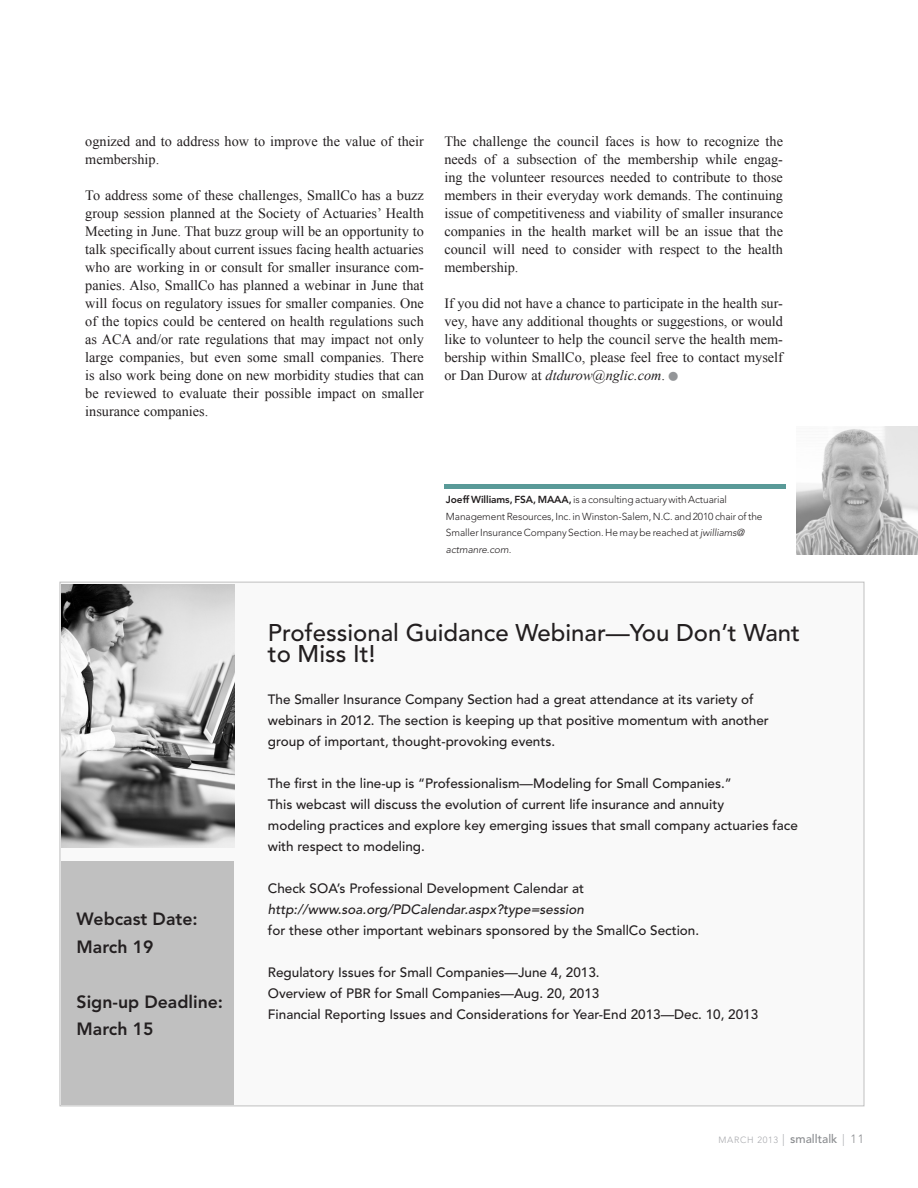
<style>
.page{position:relative;width:918px;height:1188px;background:#fff}
.page>*{position:absolute;margin:0;border:0;box-sizing:border-box;transform-origin:0 0}
.Headline_new{font:500 24px/21px "Avenir LT Std";color:#231f20}
.Headline_new-2{font:800 17.7px/27.5px "Avenir LT Std";color:#231f20}
.Body-no_indent{font:14.25px/18px "Times New Roman";color:#231f20;text-align:justify}
.Headline_new-3{font:500 13.5px/21px "Avenir LT Std";color:#231f20}
.Headline_new-4{font:italic 500 13.5px/21px "Avenir LT Std";color:#231f20}
.Picture_Caption{font:300 10.2px/16.5px "Avenir LT Std";letter-spacing:-.01em;color:#231f20}
.t1{font:300 9px "Avenir LT Std";letter-spacing:.075em;color:#a8a9ad}
.s1{font-style:italic}
.s2{color:#939598}
.s3{font-weight:800}
.s4{font-style:normal}
.s5{font-size:12px}
.s6{font-weight:500;font-size:12px;color:#8a8c8f}
.s7{font-size:12px;color:#8a8c8f}
</style>
<div class="page">
<div style="left:60px;top:582px;width:804px;height:524px;background:#f9f9f9;border:1px solid #c0c0c0"></div>
<img style="left:797px;top:427px;width:121px;height:127px">
<hr style="left:444px;top:484px;width:342px;height:4px;background:#599a98">
<img style="left:62px;top:584px;width:172px;height:264px">
<div style="left:62px;top:861px;width:172px;height:244px;background:#c0c0c0"></div>
<p class="Body-no_indent" style="left:85px;top:132px;width:340px">ognized and to address how to improve the value of their membership.</p>
<p class="Body-no_indent" style="left:85px;top:186px;width:340px">To address some of these challenges, SmallCo has a buzz group session planned at the Society of Actuaries’ Health Meeting in June. That buzz group will be an opportunity to talk specifically about current issues facing health actuaries who are working in or consult for smaller insurance com&shy;panies. Also, SmallCo has planned a webinar in June that will focus on regulatory issues for smaller companies. One of the topics could be centered on health regulations such as ACA and/or rate regulations that may impact not only large companies, but even some small companies. There is also work being done on new morbidity studies that can be reviewed to evaluate their possible impact on smaller insurance companies.</p>
<p class="Body-no_indent" style="left:444px;top:132px;width:340px">The challenge the council faces is how to recognize the needs of a subsection of the membership while engag&shy;ing the volunteer resources needed to contribute to those members in their everyday work demands. The continuing issue of competitiveness and viability of smaller insurance companies in the health market will be an issue that the council will need to consider with respect to the health membership.</p>
<p class="Body-no_indent" style="left:444px;top:294px;width:340px">If you did not have a chance to participate in the health sur&shy;vey, have any additional thoughts or suggestions, or would like to volunteer to help the council serve the health mem&shy;bership within SmallCo, please feel free to contact myself or Dan Durow at <span class="s1">dtdurow@nglic.com</span>. <span class="s2">■</span></p>
<p class="Picture_Caption" style="left:446px;top:492px;width:318px"><span class="s3">Joeff Williams, FSA, MAAA,</span> is a consulting actuary with Actuarial Management Resources, Inc. in Winston-Salem, N.C. and 2010 chair of the Smaller Insurance Company Section. He may be reached at <span class="s1">jwilliams@ actmanre.com.</span></p>
<p class="Headline_new-2" style="left:77px;top:905px;width:123px">Webcast Date:<br>March 19</p>
<p class="Headline_new-2" style="left:77px;top:988px;width:148px">Sign-up Deadline:<br>March 15</p>
<p class="Headline_new" style="left:268px;top:623px;width:534px">Professional Guidance Webinar—You Don’t Want to Miss It!</p>
<p class="Headline_new-3" style="left:268px;top:689px;width:487px">The Smaller Insurance Company Section had a great attendance at its variety of</p>
<p class="Headline_new-3" style="left:268px;top:710px;width:503px">webinars in 2012. The section is keeping up that positive momentum with another group of important, thought-provoking events.</p>
<p class="Headline_new-3" style="left:268px;top:773px;width:466px">The first in the line-up is “Professionalism—Modeling for Small Companies.”</p>
<p class="Headline_new-3" style="left:268px;top:794px;width:458px">This webcast will discuss the evolution of current life insurance and annuity</p>
<p class="Headline_new-3" style="left:268px;top:815px;width:532px">modeling practices and explore key emerging issues that small company actuaries face with respect to modeling.</p>
<p class="Headline_new-4" style="left:268px;top:878px;width:318px"><span class="s4">Check SOA’s Professional Development Calendar at </span>http://www.soa.org/PDCalendar.aspx?type=session</p>
<p class="Headline_new-3" style="left:268px;top:920px;width:433px">for these other important webinars sponsored by the SmallCo Section.</p>
<p class="Headline_new-3" style="left:268px;top:962px;width:333px">Regulatory Issues for Small Companies—June 4, 2013.</p>
<p class="Headline_new-3" style="left:268px;top:983px;width:333px">Overview of PBR for Small Companies—Aug. 20, 2013</p>
<p class="Headline_new-3" style="left:268px;top:1004px;width:492px">Financial Reporting Issues and Considerations for Year-End 2013—Dec. 10, 2013</p>
<p class="t1" style="left:719px;top:1135px;width:147px">MARCH 2013 <span class="s5">|</span> <span class="s6">smalltalk</span> <span class="s5">|</span> <span class="s7">11</span></p>
</div>
